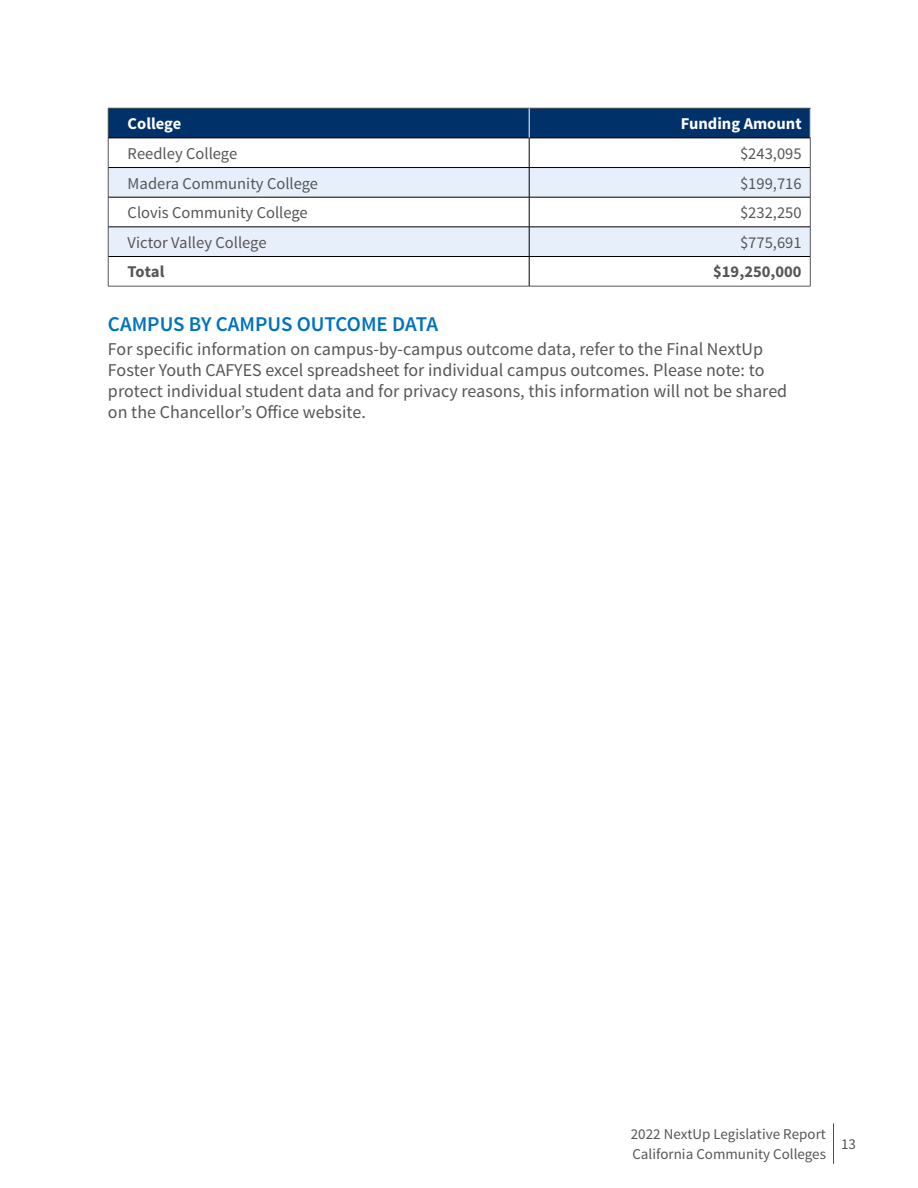
<style>
.page{position:relative;width:918px;height:1188px;background:#fff}
.page>*{position:absolute;margin:0;border:0;box-sizing:border-box;transform-origin:0 0}
.t1{font:600 21px "Blrvvb Yblmcv Rybyhl Tlbxbv Source Sans Pro";color:#0072bc}
.t2{font:18px/21px "Xsrthg Ffmkqc Jmchmg Lmckjn Source Sans Pro";color:#565659}
.t3{font:16.5px "Xsrthg Ffmkqc Jmchmg Lmckjn Source Sans Pro";color:#565659}
.t4{font:700 16.5px "Nrgptb Mxjwgg Jwrfqy Cyfssh Source Sans Pro";color:#fff}
.t5{font:700 16.5px "Nrgptb Mxjwgg Jwrfqy Cyfssh Source Sans Pro";color:#565659}
.t6{font:15px/19.5px "Bkhdbk Vrsxgw Vqnppk Knfxyr Source Sans Pro";color:#565659}
.t7{font:15px "Xsrthg Ffmkqc Jmchmg Lmckjn Source Sans Pro";color:#565659}
</style>
<div class="page">
<hr style="left:833px;top:1123px;width:1px;height:41px;background:#4d4d4f">
<div style="left:108px;top:108px;width:421px;height:30px;background:#003169"></div>
<div style="left:529px;top:108px;width:281px;height:30px;background:#003169"></div>
<div style="left:108px;top:168px;width:421px;height:29px;background:#e7f0fa"></div>
<div style="left:529px;top:168px;width:281px;height:29px;background:#e7f0fa"></div>
<div style="left:108px;top:227px;width:421px;height:29px;background:#e7f0fa"></div>
<div style="left:529px;top:227px;width:281px;height:29px;background:#e7f0fa"></div>
<hr style="left:108px;top:108px;width:421px;height:1px;background:#565659">
<hr style="left:108px;top:108px;width:1px;height:30px;background:#565659">
<hr style="left:529px;top:108px;width:282px;height:1px;background:#565659">
<hr style="left:108px;top:138px;width:1px;height:30px;background:#565659">
<hr style="left:810px;top:138px;width:1px;height:30px;background:#565659">
<svg style="left:108px;top:168px;width:1px;height:29px"></svg>
<svg style="left:810px;top:168px;width:1px;height:29px"></svg>
<hr style="left:108px;top:197px;width:1px;height:30px;background:#565659">
<hr style="left:810px;top:197px;width:1px;height:30px;background:#565659">
<hr style="left:108px;top:227px;width:1px;height:30px;background:#565659">
<hr style="left:810px;top:227px;width:1px;height:30px;background:#565659">
<svg style="left:108px;top:257px;width:1px;height:29px"></svg>
<svg style="left:810px;top:257px;width:1px;height:29px"></svg>
<hr style="left:108px;top:286px;width:421px;height:1px;background:#565659">
<hr style="left:529px;top:286px;width:282px;height:1px;background:#565659">
<hr style="left:108px;top:138px;width:421px;height:1px;background:#000">
<hr style="left:529px;top:138px;width:282px;height:1px;background:#000">
<hr style="left:108px;top:167px;width:421px;height:1px;background:#000">
<hr style="left:529px;top:167px;width:281px;height:1px;background:#000">
<svg style="left:529px;top:138px;width:1px;height:59px"></svg>
<hr style="left:108px;top:197px;width:421px;height:1px;background:#000">
<hr style="left:529px;top:197px;width:281px;height:1px;background:#000">
<hr style="left:529px;top:197px;width:1px;height:30px;background:#000">
<hr style="left:108px;top:227px;width:421px;height:1px;background:#000">
<hr style="left:529px;top:227px;width:281px;height:1px;background:#000">
<hr style="left:108px;top:256px;width:421px;height:1px;background:#000">
<hr style="left:529px;top:256px;width:281px;height:1px;background:#000">
<svg style="left:529px;top:227px;width:1px;height:59px"></svg>
<hr style="left:529px;top:108px;width:1px;height:30px;background:#fff">
<hr style="left:810px;top:108px;width:1px;height:30px;background:#fff">
<p class="t4" style="left:128px;top:113px;width:55px">College</p>
<p class="t4" style="left:681px;top:113px;width:122px">Funding Amount</p>
<p class="t3" style="left:128px;top:143px;width:111px">Reedley College</p>
<p class="t3" style="left:740px;top:143px;width:63px">$243,095</p>
<p class="t3" style="left:128px;top:173px;width:192px">Madera Community College</p>
<p class="t3" style="left:740px;top:173px;width:63px">$199,716</p>
<p class="t3" style="left:128px;top:202px;width:182px">Clovis Community College</p>
<p class="t3" style="left:740px;top:202px;width:63px">$232,250</p>
<p class="t3" style="left:128px;top:232px;width:140px">Victor Valley College</p>
<p class="t3" style="left:740px;top:232px;width:63px">$775,691</p>
<p class="t5" style="left:128px;top:261px;width:38px">Total</p>
<p class="t5" style="left:713px;top:261px;width:90px">$19,250,000</p>
<h3 class="t1" style="left:108px;top:311px;width:332px">CAMPUS BY CAMPUS OUTCOME DATA</h3>
<p class="t2" style="left:108px;top:339px;width:681px">For specific information on campus-by-campus outcome data, refer to the Final NextUp Foster Youth CAFYES excel spreadsheet for individual campus outcomes. Please note: to protect individual student data and for privacy reasons, this information will not be shared on the Chancellor’s Office website.</p>
<p class="t6" style="left:631px;top:1125px;width:197px">2022 NextUp Legislative Report<br>California Community Colleges</p>
<p class="t7" style="left:841px;top:1135px;width:16px">13</p>
</div>
